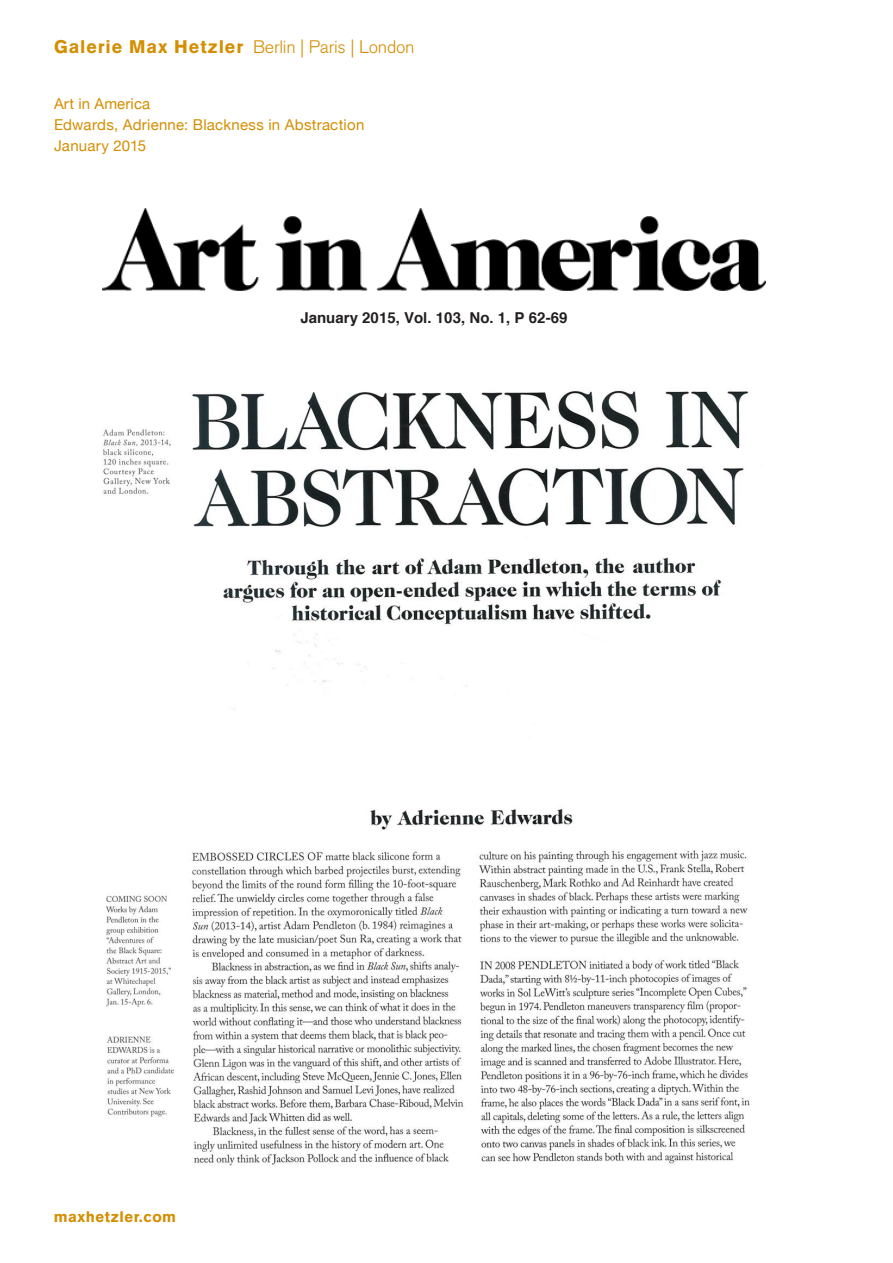
<style>
.page{position:relative;width:893px;height:1263px;background:#fff}
.page>*{position:absolute;margin:0;border:0;box-sizing:border-box;transform-origin:0 0}
.t1{font:18px "Akzidenz Grotesk BE Light Os F";letter-spacing:-.015em;color:#d48e00}
.t2{font:15px/21px "Helvetica Neue";letter-spacing:.015em;color:#d48e00}
.t3{font:700 15px "Helvetica";color:#231f20}
.t4{font:900 15px "Akzidenz Grotesk";letter-spacing:.03em;color:#d48e00}
.s1{font-family:"Akzidenz Grotesk";font-weight:900}
</style>
<div class="page">
<img style="left:103px;top:209px;width:662px;height:82px">
<img style="left:103px;top:390px;width:647px;height:776px">
<p class="t1" style="left:54px;top:37px;width:362px"><span class="s1">Galerie Max Hetzler</span> Berlin | Paris | London</p>
<p class="t2" style="left:54px;top:94px;width:312px">Art in America<br>Edwards, Adrienne: Blackness in Abstraction<br>January 2015</p>
<p class="t3" style="left:300px;top:306px;width:269px">January 2015, Vol. 103, No. 1, P 62-69</p>
<p class="t4" style="left:54px;top:1207px;width:124px">maxhetzler.com</p>
</div>
